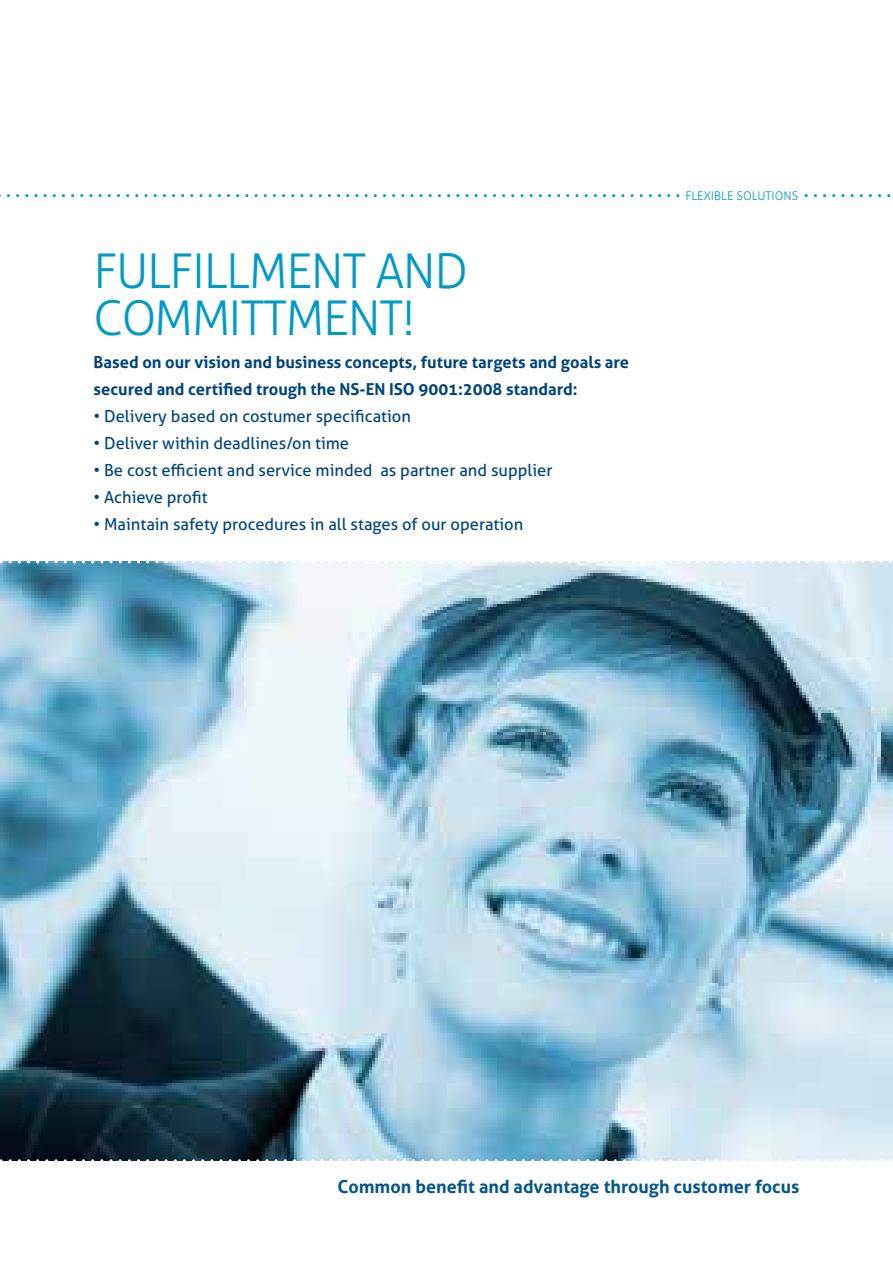
<style>
.page{position:relative;width:893px;height:1263px;background:#fff}
.page>*{position:absolute;margin:0;border:0;box-sizing:border-box;transform-origin:0 0}
.t1{font:300 48px/46.5px "Aller";letter-spacing:-.03em;color:#009ac7}
.t2{font:700 18px "Aller";color:#03558b}
.t3{font:16.5px "Aller";color:#00447c}
.t4{font:700 16.5px/27px "Aller";color:#00447c}
.t5{font:300 12px "Aller";color:#009ac7}
</style>
<div class="page">
<svg style="left:0;top:194px;width:891px;height:3px"></svg>
<img style="left:0;top:563px;width:893px;height:596px">
<svg style="left:2px;top:561px;width:891px;height:2px"></svg>
<svg style="left:0;top:1159px;width:893px;height:2px"></svg>
<div style="left:685px;top:190px;width:114px;height:15px;background:#fff"></div>
<h1 class="t1" style="left:94px;top:248px;width:368px">FULFILLMENT AND<br>COMMITTMENT!</h1>
<p class="t4" style="left:94px;top:349px;width:537px">Based on our vision and business concepts, future targets and goals are secured and certified trough the NS-EN ISO 9001:2008 standard:</p>
<p class="t3" style="left:94px;top:406px;width:319px">• Delivery based on costumer specification</p>
<p class="t3" style="left:94px;top:433px;width:257px">• Deliver within deadlines/on time</p>
<p class="t3" style="left:94px;top:460px;width:460px">• Be cost efficient and service minded as partner and supplier</p>
<p class="t3" style="left:94px;top:487px;width:116px">• Achieve profit</p>
<p class="t3" style="left:94px;top:514px;width:431px">• Maintain safety procedures in all stages of our operation</p>
<p class="t5" style="left:685px;top:189px;width:114px">FLEXIBLE SOLUTIONS</p>
<p class="t2" style="left:337px;top:1176px;width:463px">Common benefit and advantage through customer focus</p>
</div>
